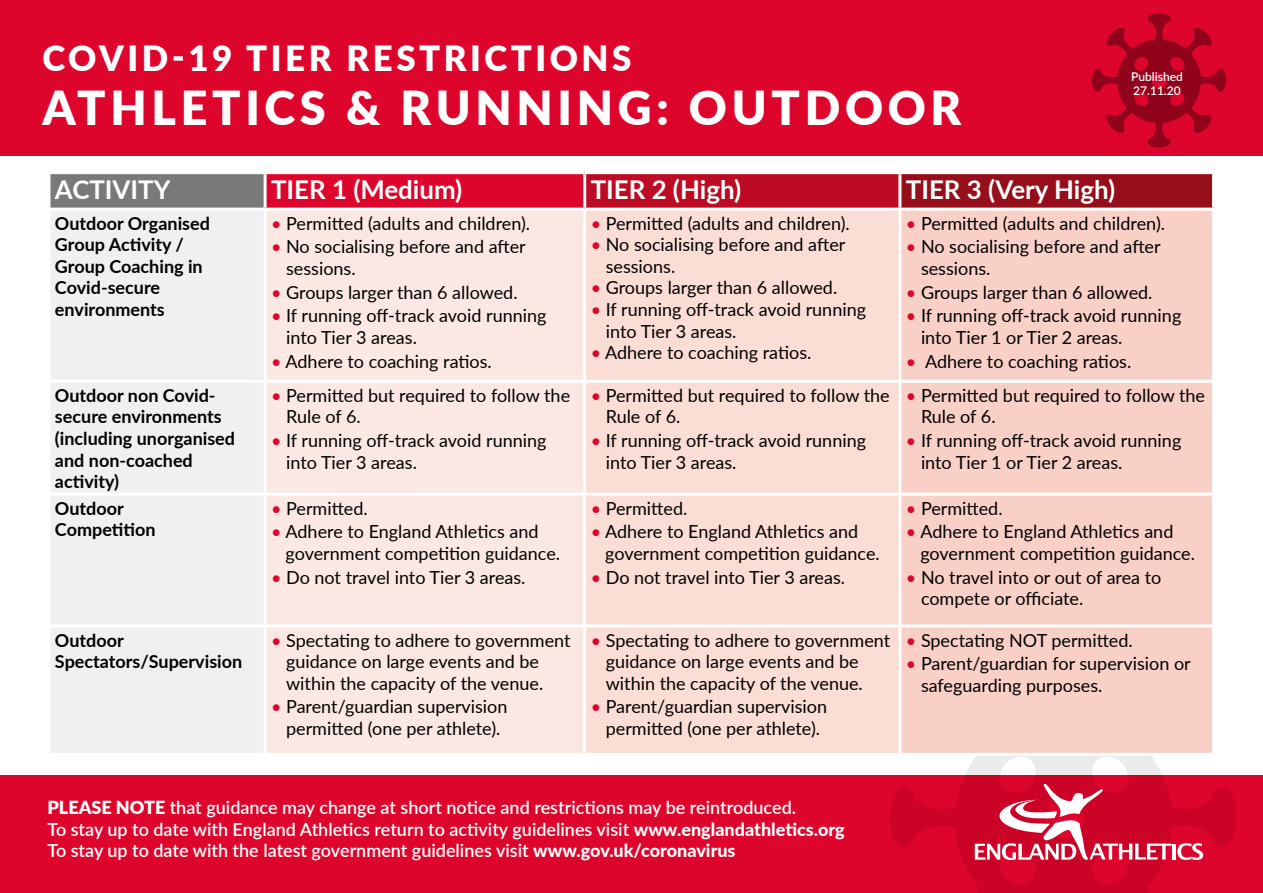
<style>
.page{position:relative;width:1263px;height:893px;background:#fff}
.page>*{position:absolute;margin:0;border:0;box-sizing:border-box;transform-origin:0 0}
.t1{font:900 46.8px "Lato";letter-spacing:.1em;color:#fff}
.t2{font:900 34.8px "Lato";letter-spacing:.1em;color:#fff}
.Paragraph_Style_1{font:700 25.8px "Lato";color:#fff}
.t3{font:18px/21.6px "Lato";color:#000}
.t4{font:600 18px/21.6px "Lato";color:#fff}
.t5{font:700 18px/21.6px "Lato";color:#000}
.t6{font:600 12px/14.4px "Lato";color:#fff}
.s1{color:#dd052b}
.s2{font-weight:900}
.s3{font-weight:800}
</style>
<div class="page">
<div style="left:0;top:0;width:1263px;height:155px;background:#dd052b"></div>
<div style="left:0;top:775px;width:1263px;height:118px;background:#dd052b"></div>
<svg style="left:890px;top:756px;width:346px;height:137px"></svg>
<svg style="left:1092px;top:13px;width:134px;height:134px"></svg>
<hr style="left:1172px;top:844px;width:4px;height:15px;background:#fff">
<svg style="left:1177px;top:843px;width:26px;height:17px"></svg>
<svg style="left:975px;top:784px;width:196px;height:76px;background:#d83b57"></svg>
<div style="left:49px;top:173px;width:216px;height:36px;background:#797979"></div>
<div style="left:265px;top:173px;width:320px;height:36px;background:#dd052b"></div>
<div style="left:585px;top:173px;width:315px;height:36px;background:#bd0b23"></div>
<div style="left:900px;top:173px;width:313px;height:36px;background:#960e19"></div>
<div style="left:51px;top:211px;width:212px;height:542px;background:#f0f0f0"></div>
<div style="left:267px;top:211px;width:316px;height:542px;background:#fce8e3"></div>
<div style="left:586px;top:211px;width:312px;height:542px;background:#faddd4"></div>
<div style="left:901px;top:211px;width:311px;height:542px;background:#f9d0c6"></div>
<hr style="left:47px;top:171px;width:218px;height:3px;background:#fff">
<hr style="left:47px;top:174px;width:3px;height:34px;background:#fff">
<hr style="left:265px;top:171px;width:320px;height:3px;background:#fff">
<hr style="left:264px;top:174px;width:3px;height:34px;background:#fff">
<hr style="left:585px;top:171px;width:315px;height:3px;background:#fff">
<hr style="left:583px;top:174px;width:3px;height:34px;background:#fff">
<hr style="left:900px;top:171px;width:315px;height:3px;background:#fff">
<hr style="left:898px;top:174px;width:3px;height:34px;background:#fff">
<hr style="left:1212px;top:174px;width:3px;height:34px;background:#fff">
<hr style="left:47px;top:208px;width:218px;height:3px;background:#fff">
<hr style="left:265px;top:208px;width:320px;height:3px;background:#fff">
<hr style="left:585px;top:208px;width:315px;height:3px;background:#fff">
<hr style="left:900px;top:208px;width:315px;height:3px;background:#fff">
<hr style="left:47px;top:380px;width:218px;height:3px;background:#fff">
<hr style="left:265px;top:380px;width:320px;height:3px;background:#fff">
<hr style="left:585px;top:380px;width:315px;height:3px;background:#fff">
<hr style="left:900px;top:380px;width:315px;height:3px;background:#fff">
<hr style="left:47px;top:493px;width:218px;height:3px;background:#fff">
<hr style="left:265px;top:493px;width:320px;height:3px;background:#fff">
<hr style="left:585px;top:493px;width:315px;height:3px;background:#fff">
<hr style="left:900px;top:493px;width:315px;height:3px;background:#fff">
<hr style="left:47px;top:624px;width:218px;height:3px;background:#fff">
<hr style="left:265px;top:624px;width:320px;height:3px;background:#fff">
<hr style="left:585px;top:624px;width:315px;height:3px;background:#fff">
<hr style="left:900px;top:624px;width:315px;height:3px;background:#fff">
<p class="t2" style="left:43px;top:32px;width:590px">COVID-19 TIER RESTRICTIONS</p>
<p class="t1" style="left:43px;top:72px;width:920px">ATHLETICS &amp; RUNNING: OUTDOOR</p>
<p class="t6" style="left:1131px;top:69px;width:53px">Published<br>27.11.20</p>
<p class="Paragraph_Style_1" style="left:55px;top:171px;width:117px">ACTIVITY</p>
<p class="Paragraph_Style_1" style="left:271px;top:171px;width:193px">TIER 1 (Medium)</p>
<p class="Paragraph_Style_1" style="left:591px;top:171px;width:152px">TIER 2 (High)</p>
<p class="Paragraph_Style_1" style="left:906px;top:171px;width:211px">TIER 3 (Very High)</p>
<p class="t5" style="left:55px;top:211px;width:156px">Outdoor Organised<br>Group Activity /</p>
<p class="t5" style="left:55px;top:255px;width:149px">Group Coaching in<br>Covid-secure environments</p>
<p class="t3" style="left:271px;top:211px;width:261px"><span class="s1">•</span> Permitted (adults and children).</p>
<p class="t3" style="left:286px;top:235px;width:241px;text-indent:-15px"><span class="s1">•</span> No socialising before and after sessions.</p>
<p class="t3" style="left:271px;top:281px;width:248px"><span class="s1">•</span> Groups larger than 6 allowed.</p>
<p class="t3" style="left:286px;top:304px;width:262px;text-indent:-15px"><span class="s1">•</span> If running off-track avoid running into Tier 3 areas.</p>
<p class="t3" style="left:271px;top:350px;width:222px"><span class="s1">•</span> Adhere to coaching ratios.</p>
<p class="t3" style="left:591px;top:211px;width:261px"><span class="s1">•</span> Permitted (adults and children).</p>
<p class="t3" style="left:606px;top:233px;width:241px;text-indent:-15px"><span class="s1">•</span> No socialising before and after sessions.</p>
<p class="t3" style="left:591px;top:276px;width:248px"><span class="s1">•</span> Groups larger than 6 allowed.</p>
<p class="t3" style="left:606px;top:298px;width:262px;text-indent:-15px"><span class="s1">•</span> If running off-track avoid running into Tier 3 areas.</p>
<p class="t3" style="left:591px;top:341px;width:222px"><span class="s1">•</span> Adhere to coaching ratios.</p>
<p class="t3" style="left:906px;top:211px;width:261px"><span class="s1">•</span> Permitted (adults and children).</p>
<p class="t3" style="left:921px;top:235px;width:241px;text-indent:-15px"><span class="s1">•</span> No socialising before and after sessions.</p>
<p class="t3" style="left:906px;top:281px;width:248px"><span class="s1">•</span> Groups larger than 6 allowed.</p>
<p class="t3" style="left:921px;top:304px;width:262px;text-indent:-15px"><span class="s1">•</span> If running off-track avoid running into Tier 1 or Tier 2 areas.</p>
<p class="t3" style="left:906px;top:350px;width:227px"><span class="s1">•</span> Adhere to coaching ratios.</p>
<p class="t5" style="left:55px;top:384px;width:182px">Outdoor non Covid&shy;secure environments (including unorganised and non-coached activity)</p>
<p class="t3" style="left:286px;top:384px;width:286px;text-indent:-15px"><span class="s1">•</span> Permitted but required to follow the<br>Rule of 6.</p>
<p class="t3" style="left:286px;top:429px;width:262px;text-indent:-15px"><span class="s1">•</span> If running off-track avoid running into Tier 3 areas.</p>
<p class="t5" style="left:55px;top:497px;width:102px">Outdoor<br>Competition</p>
<p class="t3" style="left:271px;top:497px;width:98px"><span class="s1">•</span> Permitted.</p>
<p class="t3" style="left:286px;top:520px;width:276px;text-indent:-14px"><span class="s1">•</span> Adhere to England Athletics and government competition guidance.</p>
<p class="t3" style="left:271px;top:566px;width:256px"><span class="s1">•</span> Do not travel into Tier 3 areas.</p>
<p class="t5" style="left:55px;top:628px;width:189px">Outdoor<br>Spectators/Supervision</p>
<p class="t3" style="left:286px;top:628px;width:286px;text-indent:-15px"><span class="s1">•</span> Spectating to adhere to government guidance on large events and be within the capacity of the venue.</p>
<p class="t3" style="left:271px;top:695px;width:238px;text-align:center"><span class="s1">•</span> Parent/guardian supervision permitted (one per athlete).</p>
<p class="t3" style="left:606px;top:384px;width:286px;text-indent:-15px"><span class="s1">•</span> Permitted but required to follow the<br>Rule of 6.</p>
<p class="t3" style="left:606px;top:429px;width:262px;text-indent:-15px"><span class="s1">•</span> If running off-track avoid running into Tier 3 areas.</p>
<p class="t3" style="left:591px;top:497px;width:98px"><span class="s1">•</span> Permitted.</p>
<p class="t3" style="left:605px;top:520px;width:276px;text-indent:-14px"><span class="s1">•</span> Adhere to England Athletics and government competition guidance.</p>
<p class="t3" style="left:591px;top:566px;width:256px"><span class="s1">•</span> Do not travel into Tier 3 areas.</p>
<p class="t3" style="left:606px;top:628px;width:286px;text-indent:-15px"><span class="s1">•</span> Spectating to adhere to government guidance on large events and be within the capacity of the venue.</p>
<p class="t3" style="left:591px;top:695px;width:238px;text-align:center"><span class="s1">•</span> Parent/guardian supervision permitted (one per athlete).</p>
<p class="t3" style="left:921px;top:384px;width:286px;text-indent:-15px"><span class="s1">•</span> Permitted but required to follow the<br>Rule of 6.</p>
<p class="t3" style="left:921px;top:429px;width:262px;text-indent:-15px"><span class="s1">•</span> If running off-track avoid running into Tier 1 or Tier 2 areas.</p>
<p class="t3" style="left:906px;top:497px;width:98px"><span class="s1">•</span> Permitted.</p>
<p class="t3" style="left:920px;top:520px;width:276px;text-indent:-14px"><span class="s1">•</span> Adhere to England Athletics and government competition guidance.</p>
<p class="t3" style="left:921px;top:566px;width:242px;text-indent:-15px"><span class="s1">•</span> No travel into or out of area to compete or officiate.</p>
<p class="t3" style="left:906px;top:628px;width:228px"><span class="s1">•</span> Spectating NOT permitted.</p>
<p class="t3" style="left:921px;top:652px;width:271px;text-indent:-15px"><span class="s1">•</span> Parent/guardian for supervision or safeguarding purposes.</p>
<p class="t4" style="left:47px;top:796px;width:799px"><span class="s2">PLEASE NOTE</span> that guidance may change at short notice and restrictions may be reintroduced.<br>To stay up to date with England Athletics return to activity guidelines visit <span class="s3">www.englandathletics.org<br></span>To stay up to date with the latest government guidelines visit <span class="s3">www.gov.uk/coronavirus</span></p>
</div>
